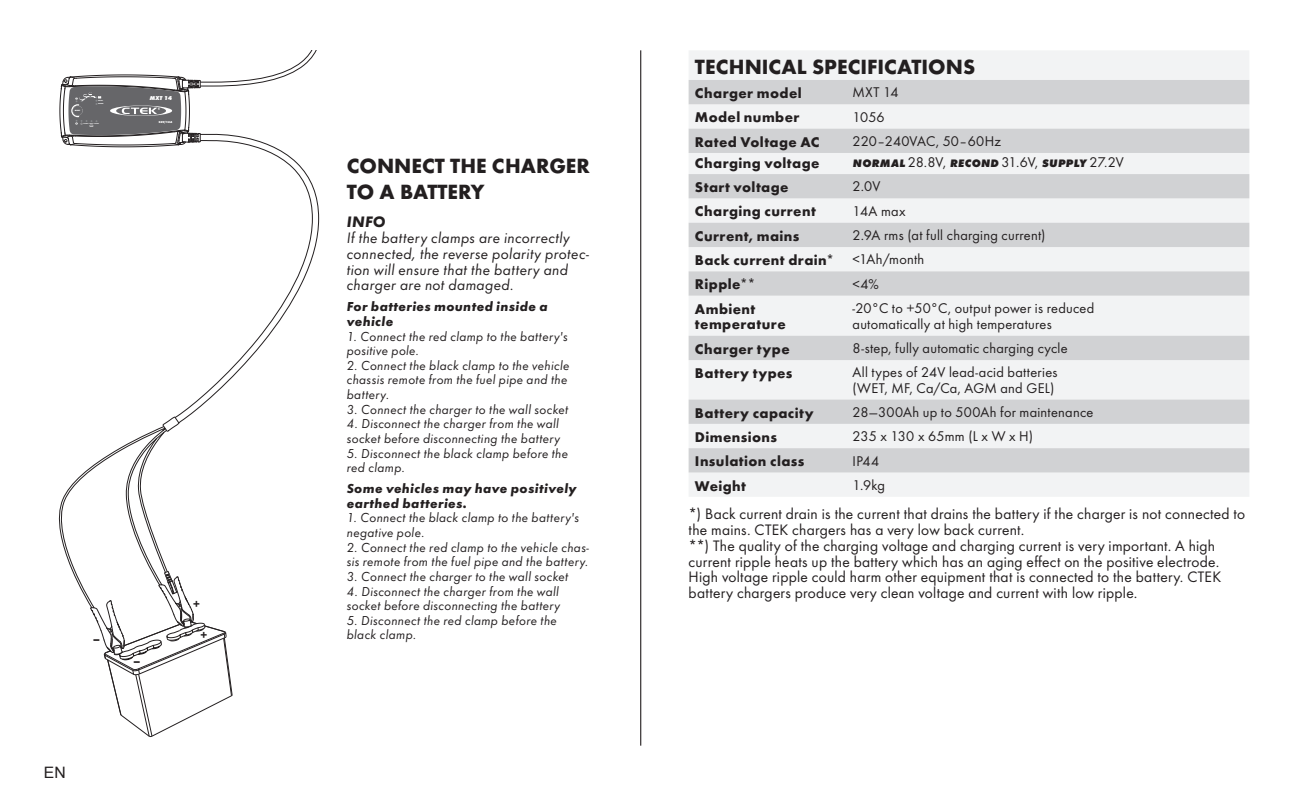
<style>
.page{position:relative;width:1307px;height:796px;background:#fff}
.page>*{position:absolute;margin:0;border:0;box-sizing:border-box;transform-origin:0 0}
.t1{font:700 21.38px "Futura";color:#231f20}
.t2{font:15.75px/15.8px "Futura Boo";letter-spacing:.02em;color:#231f20}
.t3{font:15.75px/15.8px "Futura Boo Obl";letter-spacing:.02em;color:#231f20}
.t4{font:italic 700 15.75px "Futura";color:#231f20}
.t5{font:15.75px "Arial";color:#231f20}
.t6{font:14.62px/15.8px "Futura Boo";letter-spacing:.02em;color:#231f20}
.t7{font:700 14.62px/24.3px "Futura";letter-spacing:.03em;color:#231f20}
.t8{font:13.5px/14.6px "Futura Boo Obl";letter-spacing:.02em;color:#231f20}
.t9{font:italic 700 13.5px/14.6px "Futura";letter-spacing:.025em;color:#231f20}
.t10{font:700 12.38px "Futura";color:#231f20}
.t11{font:italic 700 expanded 11.25px "Futura";letter-spacing:.025em;color:#231f20}
.t12{font:italic 700 expanded 5.85px "Futura";color:#fff}
.t13{font:italic 700 expanded 2.93px "Futura";color:#fff}
.s1{font-family:"Futura Boo";font-weight:400;font-style:normal;font-stretch:normal;font-size:14.62px}
.s2{font-family:"Futura Boo";font-weight:400}
</style>
<div class="page">
<hr style="left:640px;top:50px;width:1px;height:696px;background:#231f20">
<div style="left:688px;top:51px;width:561px;height:446px;background:#f2f3f4"></div>
<svg style="left:688px;top:80px;width:561px;height:392px;fill:#eaebed"></svg>
<svg style="left:58px;top:50px;width:262px;height:687px"></svg>
<p class="t10" style="left:93px;top:631px;width:9px">–</p>
<p class="t12" style="left:150px;top:95px;width:24px">MXT 14</p>
<p class="t13" style="left:158px;top:120px;width:15px">24V/14A</p>
<p class="t10" style="left:133px;top:653px;width:9px">–</p>
<h1 class="t1" style="left:347px;top:153px;width:161px">CONN ECT THE CHARG</h1>
<h1 class="t1" style="left:566px;top:153px;width:24px">ER</h1>
<h1 class="t1" style="left:347px;top:178px;width:139px">TO A BATTERY</h1>
<p class="t4" style="left:347px;top:212px;width:40px">INFO</p>
<p class="t3" style="left:347px;top:230px;width:244px">If the battery clamps are incorrectly connected, the reverse polarity protec&shy;tion will ensure that the battery and charger are not damaged.</p>
<p class="t9" style="left:347px;top:299px;width:202px">For batteries mounted inside a vehicle</p>
<p class="t8" style="left:347px;top:329px;width:222px">1. Connect the red clamp to the battery's positive pole.</p>
<p class="t8" style="left:347px;top:358px;width:224px">2. Connect the black clamp to the vehicle chassis remote from the fuel pipe and the battery.</p>
<p class="t8" style="left:347px;top:402px;width:223px">3. Connect the charger to the wall socket</p>
<p class="t8" style="left:347px;top:416px;width:215px">4. Disconnect the charger from the wall socket before disconnecting the battery</p>
<p class="t8" style="left:347px;top:446px;width:223px">5. Disconnect the black clamp before the red clamp.</p>
<p class="t9" style="left:347px;top:481px;width:231px">Some vehicles may have positively earthed batteries.</p>
<p class="t8" style="left:347px;top:510px;width:234px">1. Connect the black clamp to the battery's negative pole.</p>
<p class="t8" style="left:347px;top:540px;width:244px">2. Connect the red clamp to the vehicle chas&shy;sis remote from the fuel pipe and the battery.</p>
<p class="t8" style="left:347px;top:569px;width:223px">3. Connect the charger to the wall socket</p>
<p class="t8" style="left:347px;top:584px;width:215px">4. Disconnect the charger from the wall socket before disconnecting the battery</p>
<p class="t8" style="left:347px;top:613px;width:211px">5. Disconnect the red clamp before the</p>
<p class="t10" style="left:193px;top:596px;width:9px">+</p>
<p class="t10" style="left:200px;top:627px;width:9px">+</p>
<p class="t8" style="left:347px;top:627px;width:71px">black clamp.</p>
<p class="t5" style="left:44px;top:762px;width:23px">EN</p>
<h1 class="t1" style="left:695px;top:53px;width:36px">TECHNICA</h1>
<h1 class="t1" style="left:796px;top:53px;width:180px">L SPECI FICATIONS</h1>
<p class="t7" style="left:695px;top:81px;width:108px">Charger model</p>
<p class="t6" style="left:852px;top:84px;width:47px">MXT 14</p>
<p class="t7" style="left:695px;top:105px;width:106px">Model number</p>
<p class="t6" style="left:852px;top:109px;width:34px">1056</p>
<p class="t7" style="left:695px;top:129px;width:116px">Rated Voltage AC</p>
<p class="t6" style="left:852px;top:133px;width:150px">220–240VAC, 50–60Hz</p>
<p class="t7" style="left:695px;top:150px;width:126px">Charging voltage</p>
<p class="t11" style="left:852px;top:157px;width:272px">NORMAL <span class="s1">28.8V,</span> RECOND <span class="s1">31.6V,</span> SUPPLY <span class="s1">27.2V</span></p>
<p class="t7" style="left:695px;top:175px;width:95px">Start voltage</p>
<p class="t6" style="left:852px;top:179px;width:29px">2.0V</p>
<p class="t7" style="left:695px;top:199px;width:122px">Charging current</p>
<p class="t6" style="left:852px;top:203px;width:54px">14A max</p>
<p class="t7" style="left:695px;top:223px;width:106px">Current, mains</p>
<p class="t6" style="left:852px;top:227px;width:194px">2.9A rms (at full charging current)</p>
<p class="t7" style="left:695px;top:248px;width:231px">Back current drain* <span class="s2">&lt;1Ah/month<br></span>Ripple**</p>
<p class="t6" style="left:852px;top:276px;width:28px">&lt;4%</p>
<p class="t7" style="left:695px;top:301px;width:92px;line-height:15.8px">Ambient temperature</p>
<p class="t6" style="left:852px;top:300px;width:243px">-20°C to +50°C, output power is reduced automatically at high temperatures</p>
<p class="t7" style="left:695px;top:336px;width:96px">Charger type</p>
<p class="t6" style="left:852px;top:340px;width:216px">8-step, fully automatic charging cycle</p>
<p class="t7" style="left:695px;top:361px;width:99px">Battery types</p>
<p class="t6" style="left:852px;top:365px;width:206px">All types of 24V lead-acid batteries (WET, MF, Ca/Ca, AGM and GEL)</p>
<p class="t7" style="left:695px;top:400px;width:120px">Battery capacity</p>
<p class="t6" style="left:852px;top:404px;width:242px">28―300Ah up to 500Ah for maintenance</p>
<p class="t7" style="left:695px;top:425px;width:84px">Dimensions</p>
<p class="t6" style="left:852px;top:428px;width:182px">235 x 130 x 65mm (L x W x H)</p>
<p class="t7" style="left:695px;top:449px;width:111px">Insulation class</p>
<p class="t6" style="left:852px;top:453px;width:28px">IP44</p>
<p class="t7" style="left:695px;top:473px;width:53px">Weight</p>
<p class="t6" style="left:852px;top:477px;width:34px">1.9kg</p>
<p class="t2" style="left:688px;top:506px;width:558px">*) Back current drain is the current that drains the battery if the charger is not connected to the mains. CTEK chargers has a very low back current.<br>**) The quality of the charging voltage and charging current is very important. A high current ripple heats up the battery which has an aging effect on the positive electrode.<br>High voltage ripple could harm other equipment that is connected to the battery. CTEK battery chargers produce very clean voltage and current with low ripple.</p>
</div>
